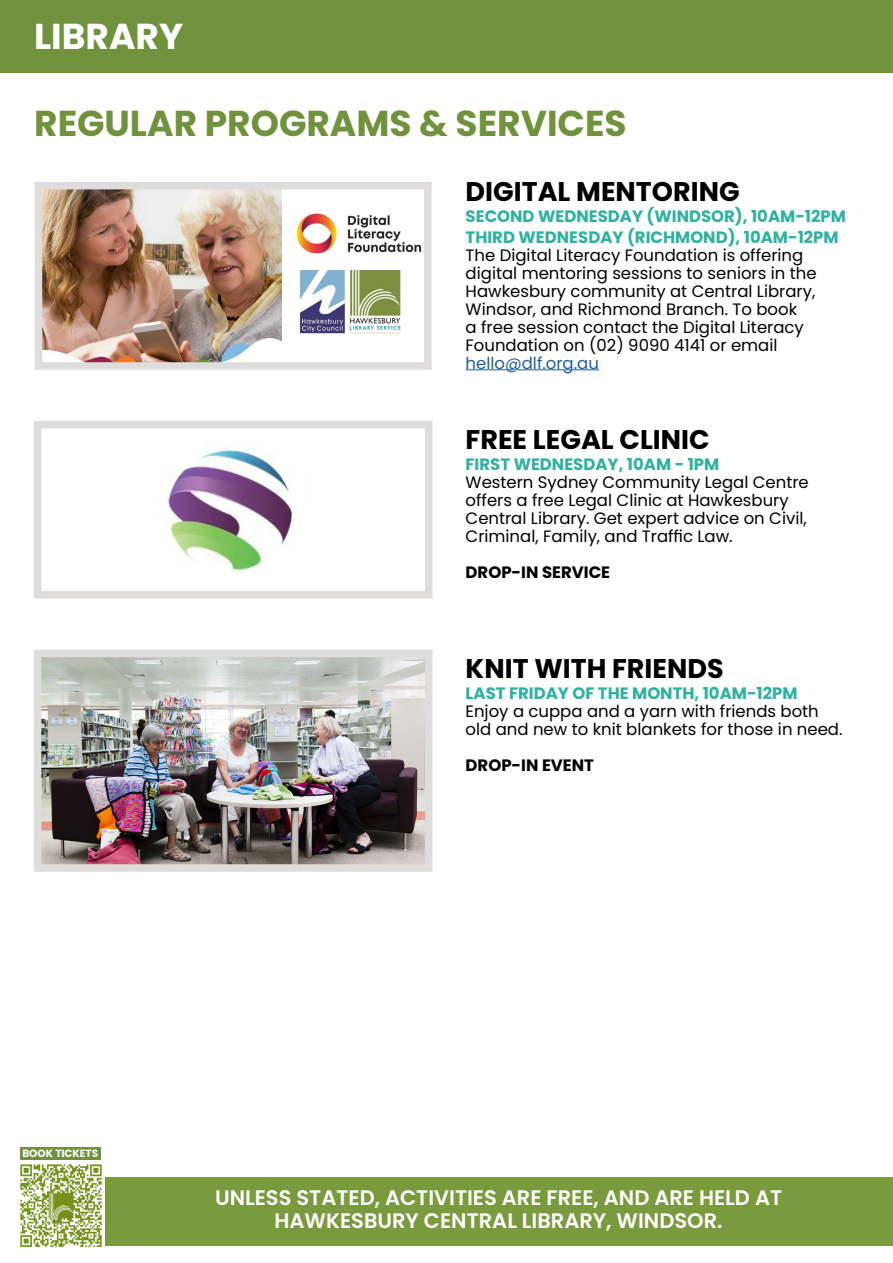
<style>
.page{position:relative;width:893px;height:1263px;background:#fff}
.page>*{position:absolute;margin:0;border:0;box-sizing:border-box;transform-origin:0 0}
.t1{font:700 36px "Poppins";color:#70923c}
.t2{font:700 36px "Poppins";color:#fff}
.t3{font:700 27px "Poppins";color:#000}
.t4{font:600 21px/23px "Poppins";color:#fff;text-align:center}
.t5{font:16.5px/18px "Poppins";color:#000101}
.t6{font:700 16.5px/21px "Poppins";color:#2fb19f}
.t7{font:700 16.5px "Poppins";color:#000101}
.t8{font:16.5px "Poppins";color:#215e9e}
.t9{font:700 10.5px "Poppins";color:#fff}
</style>
<div class="page">
<img style="left:20px;top:1164px;width:82px;height:83px">
<div style="left:105px;top:1177px;width:787px;height:69px;background:#799b3d"></div>
<div style="left:20px;top:1147px;width:81px;height:13px;background:#70923c"></div>
<hr style="left:466px;top:369px;width:133px;height:1px;background:#215e9e">
<img style="left:44px;top:191px;width:238px;height:170px">
<div style="left:35px;top:182px;width:397px;height:188px;border:8px solid #dedddc"></div>
<img style="left:167px;top:443px;width:125px;height:130px">
<div style="left:34px;top:421px;width:398px;height:177px;border:8px solid #dedddc"></div>
<img style="left:296px;top:212px;width:128px;height:48px">
<img style="left:299px;top:270px;width:102px;height:64px">
<img style="left:43px;top:659px;width:380px;height:204px">
<div style="left:34px;top:650px;width:398px;height:222px;border:8px solid #dedddc"></div>
<div style="left:0;top:0;width:893px;height:72px;background:#70923c"></div>
<h1 class="t2" style="left:34px;top:15px;width:151px">LIBRARY</h1>
<h1 class="t1" style="left:34px;top:102px;width:594px">REGULAR PROGRAMS &amp; SERVICES</h1>
<h2 class="t3" style="left:466px;top:175px;width:275px">DIGITAL MENTORING</h2>
<p class="t6" style="left:466px;top:205px;width:382px">SECOND WEDNESDAY (WINDSOR), 10AM-12PM<br>THIRD WEDNESDAY (RICHMOND), 10AM-12PM</p>
<p class="t5" style="left:466px;top:246px;width:352px">The Digital Literacy Foundation is offering digital mentoring sessions to seniors in the Hawkesbury community at Central Library, Windsor, and Richmond Branch. To book<br>a free session contact the Digital Literacy Foundation on (02) 9090 4141 or email</p>
<p class="t8" style="left:466px;top:353px;width:135px">hello@dlf.org.au</p>
<h2 class="t3" style="left:466px;top:424px;width:246px">FREE LEGAL CLINIC</h2>
<p class="t6" style="left:466px;top:454px;width:255px">FIRST WEDNESDAY, 10AM - 1PM</p>
<p class="t5" style="left:466px;top:474px;width:345px">Western Sydney Community Legal Centre offers a free Legal Clinic at Hawkesbury Central Library. Get expert advice on Civil, Criminal, Family, and Traffic Law.</p>
<p class="t7" style="left:466px;top:563px;width:146px">DROP-IN SERVICE</p>
<h2 class="t3" style="left:466px;top:653px;width:260px">KNIT WITH FRIENDS</h2>
<p class="t6" style="left:466px;top:683px;width:334px">LAST FRIDAY OF THE MONTH, 10AM-12PM</p>
<p class="t5" style="left:466px;top:702px;width:378px">Enjoy a cuppa and a yarn with friends both old and new to knit blankets for those in need.</p>
<p class="t7" style="left:466px;top:756px;width:130px">DROP-IN EVENT</p>
<p class="t9" style="left:22px;top:1148px;width:77px">BOOK TICKETS</p>
<p class="t4" style="left:215px;top:1187px;width:569px">UNLESS STATED, ACTIVITIES ARE FREE, AND ARE HELD AT<br>HAWKESBURY CENTRAL LIBRARY, WINDSOR.</p>
</div>
